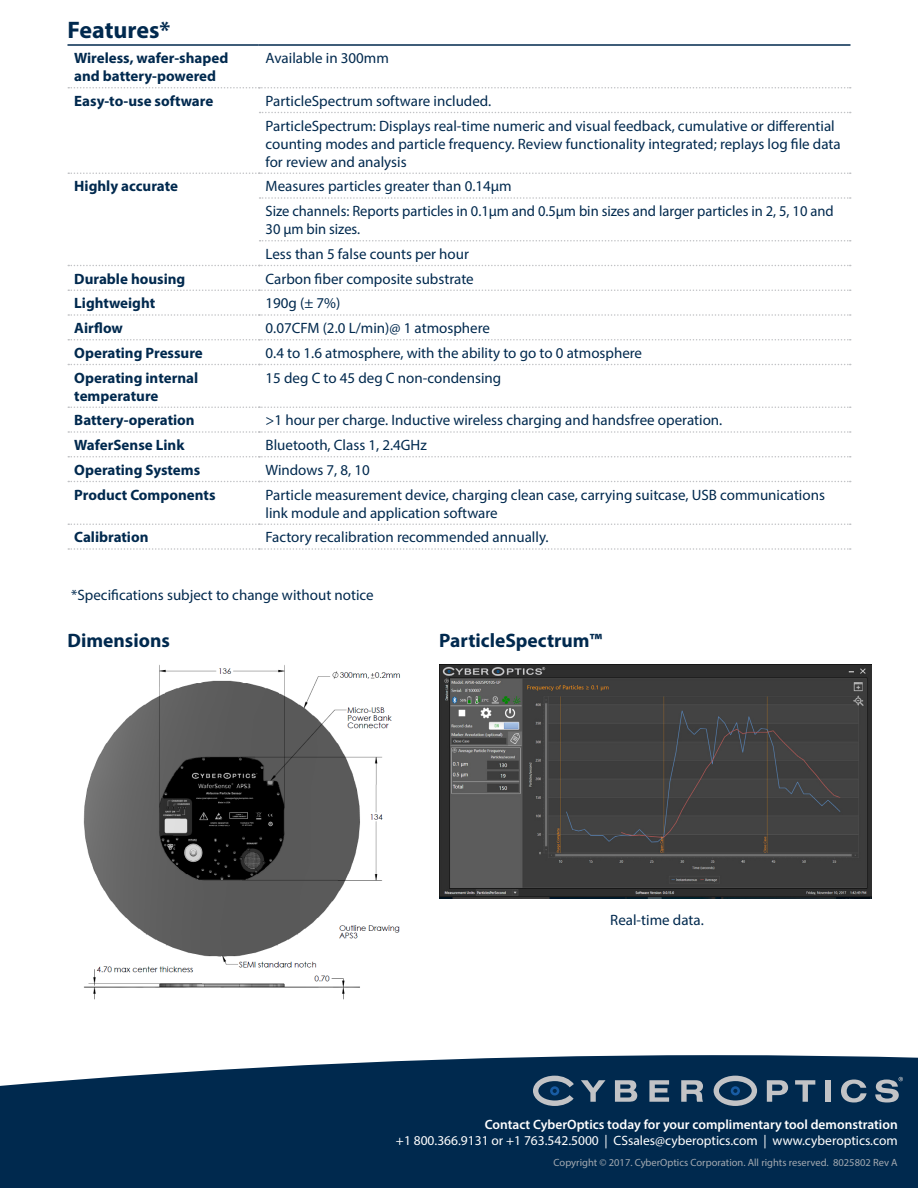
<style>
.page{position:relative;width:918px;height:1188px;background:#fff}
.page>*{position:absolute;margin:0;border:0;box-sizing:border-box;transform-origin:0 0}
.t1{font:700 24px "Myriad Pro";color:#00294e}
.t2{font:700 19.5px "Myriad Pro";color:#00294e}
.t3{font:15px/18px "Myriad Pro";color:#00294e}
.t4{font:700 15px/18px "Myriad Pro";color:#00294e}
.t5{font:13.5px "Myriad Pro";color:#fff}
.t6{font:600 13.5px "Myriad Pro";color:#fff}
.t7{font:10.5px "Myriad Pro";color:#a3a9b0}
</style>
<div class="page">
<svg style="left:0;top:1055px;width:918px;height:133px;background:#103759"></svg>
<svg style="left:581px;top:1080px;width:25px;height:22px"></svg>
<svg style="left:615px;top:1080px;width:22px;height:22px"></svg>
<svg style="left:649px;top:1080px;width:20px;height:22px"></svg>
<svg style="left:681px;top:1080px;width:22px;height:22px"></svg>
<svg style="left:767px;top:1080px;width:21px;height:22px"></svg>
<svg style="left:795px;top:1080px;width:20px;height:22px"></svg>
<div style="left:825px;top:1080px;width:6px;height:22px;background:#c2c3c6"></div>
<svg style="left:841px;top:1080px;width:26px;height:22px"></svg>
<svg style="left:714px;top:1076px;width:43px;height:30px"></svg>
<svg style="left:875px;top:1077px;width:28px;height:26px"></svg>
<svg style="left:533px;top:1076px;width:41px;height:30px"></svg>
<svg style="left:68px;top:87px;width:783px;height:1px"></svg>
<svg style="left:260px;top:112px;width:591px;height:1px"></svg>
<svg style="left:68px;top:172px;width:783px;height:2px"></svg>
<svg style="left:260px;top:197px;width:591px;height:2px"></svg>
<svg style="left:260px;top:240px;width:591px;height:2px"></svg>
<svg style="left:68px;top:265px;width:783px;height:1px"></svg>
<svg style="left:68px;top:290px;width:783px;height:1px"></svg>
<svg style="left:68px;top:314px;width:783px;height:2px"></svg>
<svg style="left:68px;top:339px;width:783px;height:1px"></svg>
<svg style="left:68px;top:364px;width:783px;height:1px"></svg>
<svg style="left:68px;top:406px;width:783px;height:2px"></svg>
<svg style="left:68px;top:431px;width:783px;height:2px"></svg>
<svg style="left:68px;top:456px;width:783px;height:2px"></svg>
<svg style="left:68px;top:481px;width:783px;height:1px"></svg>
<svg style="left:68px;top:524px;width:783px;height:1px"></svg>
<svg style="left:68px;top:548px;width:783px;height:2px"></svg>
<hr style="left:68px;top:44px;width:191px;height:2px;background:#00294e">
<hr style="left:259px;top:44px;width:592px;height:2px;background:#00294e">
<img style="left:83px;top:665px;width:318px;height:335px">
<img style="left:439px;top:665px;width:432px;height:234px">
<p class="t1" style="left:68px;top:15px;width:104px">Features*</p>
<p class="t4" style="left:74px;top:48px;width:156px">Wireless, wafer-shaped and battery-powered</p>
<p class="t3" style="left:266px;top:49px;width:125px">Available in 300mm</p>
<p class="t4" style="left:74px;top:91px;width:141px">Easy-to-use software</p>
<p class="t3" style="left:266px;top:91px;width:227px">ParticleSpectrum software included.</p>
<p class="t3" style="left:266px;top:116px;width:577px">ParticleSpectrum: Displays real-time numeric and visual feedback, cumulative or differential counting modes and particle frequency. Review functionality integrated; replays log file data for review and analysis</p>
<p class="t4" style="left:74px;top:177px;width:105px">Highly accurate</p>
<p class="t3" style="left:266px;top:177px;width:248px">Measures particles greater than 0.14μm</p>
<p class="t3" style="left:266px;top:202px;width:570px">Size channels: Reports particles in 0.1μm and 0.5μm bin sizes and larger particles in 2, 5, 10 and<br>30 µm bin sizes.</p>
<p class="t3" style="left:266px;top:244px;width:205px">Less than 5 false counts per hour</p>
<p class="t4" style="left:74px;top:269px;width:113px">Durable housing</p>
<p class="t3" style="left:266px;top:269px;width:210px">Carbon fiber composite substrate</p>
<p class="t4" style="left:74px;top:294px;width:82px">Lightweight</p>
<p class="t3" style="left:266px;top:294px;width:76px">190g (± 7%)</p>
<p class="t4" style="left:74px;top:318px;width:50px">Airflow</p>
<p class="t3" style="left:266px;top:319px;width:226px">0.07CFM (2.0 L/min)@ 1 atmosphere</p>
<p class="t4" style="left:74px;top:343px;width:130px">Operating Pressure</p>
<p class="t3" style="left:266px;top:343px;width:378px">0.4 to 1.6 atmosphere, with the ability to go to 0 atmosphere</p>
<p class="t4" style="left:74px;top:368px;width:125px">Operating internal temperature</p>
<p class="t3" style="left:266px;top:368px;width:237px">15 deg C to 45 deg C non-condensing</p>
<p class="t4" style="left:74px;top:411px;width:122px">Battery-operation</p>
<p class="t3" style="left:266px;top:411px;width:458px">&gt;1 hour per charge. Inductive wireless charging and handsfree operation.</p>
<p class="t4" style="left:74px;top:435px;width:112px">WaferSense Link</p>
<p class="t3" style="left:266px;top:436px;width:163px">Bluetooth, Class 1, 2.4GHz</p>
<p class="t4" style="left:74px;top:460px;width:128px">Operating Systems</p>
<p class="t3" style="left:266px;top:460px;width:106px">Windows 7, 8, 10</p>
<p class="t4" style="left:74px;top:485px;width:143px">Product Components</p>
<p class="t3" style="left:266px;top:485px;width:561px">Particle measurement device, charging clean case, carrying suitcase, USB communications link module and application software</p>
<p class="t4" style="left:74px;top:528px;width:76px">Calibration</p>
<p class="t3" style="left:266px;top:528px;width:285px">Factory recalibration recommended annually.</p>
<p class="t3" style="left:71px;top:586px;width:304px">*Specifications subject to change without notice</p>
<p class="t2" style="left:68px;top:628px;width:104px">Dimensions</p>
<p class="t2" style="left:439px;top:628px;width:165px">ParticleSpectrum™</p>
<p class="t3" style="left:610px;top:911px;width:95px">Real-time data.</p>
<p class="t6" style="left:485px;top:1116px;width:414px">Contact CyberOptics today for your complimentary tool demonstration</p>
<p class="t5" style="left:396px;top:1132px;width:503px">+1 800.366.9131 or +1 763.542.5000 | CSsales@cyberoptics.com | www.cyberoptics.com</p>
<p class="t7" style="left:554px;top:1156px;width:346px">Copyright © 2017. CyberOptics Corporation. All rights reserved. 8025802 Rev A</p>
</div>
